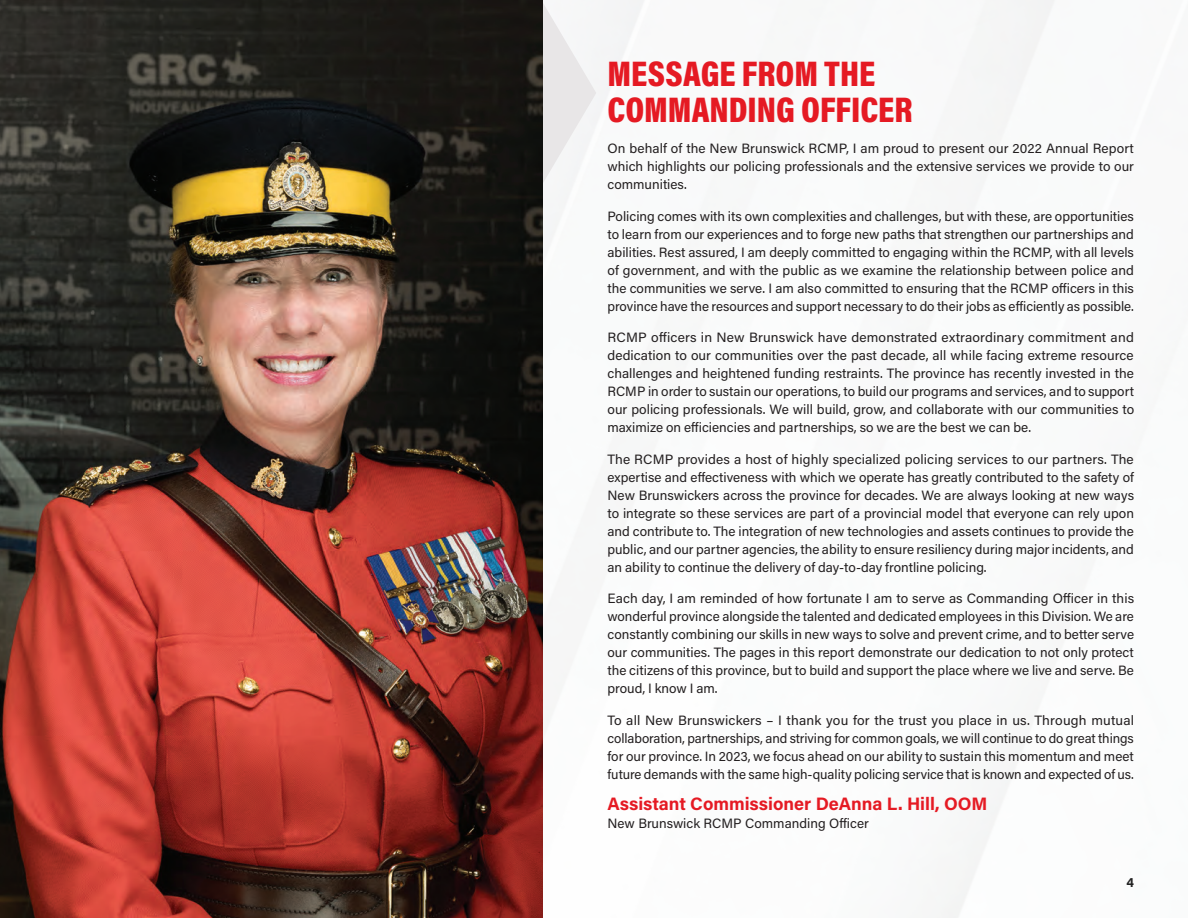
<style>
.page{position:relative;width:1188px;height:918px;background:#fff}
.page>*{position:absolute;margin:0;border:0;box-sizing:border-box;transform-origin:0 0}
.t1{font:900 36px/36px "Acumin Pro Cond";color:#e51a23}
.t2{font:700 18px "Acumin Pro";color:#e51a23}
.t3{font:13.5px/18px "Acumin Pro";color:#231f20;text-align:justify}
.t4{font:700 13.5px "Acumin Pro";color:#222}
</style>
<div class="page">
<img style="left:542px;top:0;width:513px;height:918px">
<svg style="left:542px;top:0;width:54px;height:213px"></svg>
<img style="left:0;top:0;width:542px;height:918px">
<p class="t1" style="left:608px;top:55px;width:306px">MESSAGE FROM THE<br>COMMANDING OFFICER</p>
<p class="t3" style="left:608px;top:139px;width:528px">On behalf of the New Brunswick RCMP, I am proud to present our 2022 Annual Report which highlights our policing professionals and the extensive services we provide to our communities.</p>
<p class="t3" style="left:608px;top:207px;width:528px">Policing comes with its own complexities and challenges, but with these, are opportunities to learn from our experiences and to forge new paths that strengthen our partnerships and abilities. Rest assured, I am deeply committed to engaging within the RCMP, with all levels of government, and with the public as we examine the relationship between police and the communities we serve. I am also committed to ensuring that the RCMP officers in this province have the resources and support necessary to do their jobs as efficiently as possible.</p>
<p class="t3" style="left:608px;top:328px;width:528px">RCMP officers in New Brunswick have demonstrated extraordinary commitment and dedication to our communities over the past decade, all while facing extreme resource challenges and heightened funding restraints. The province has recently invested in the RCMP in order to sustain our operations, to build our programs and services, and to support our policing professionals. We will build, grow, and collaborate with our communities to maximize on efficiencies and partnerships, so we are the best we can be.</p>
<p class="t3" style="left:608px;top:450px;width:528px">The RCMP provides a host of highly specialized policing services to our partners. The expertise and effectiveness with which we operate has greatly contributed to the safety of New Brunswickers across the province for decades. We are always looking at new ways to integrate so these services are part of a provincial model that everyone can rely upon and contribute to. The integration of new technologies and assets continues to provide the public, and our partner agencies, the ability to ensure resiliency during major incidents, and an ability to continue the delivery of day-to-day frontline policing.</p>
<p class="t3" style="left:608px;top:589px;width:528px">Each day, I am reminded of how fortunate I am to serve as Commanding Officer in this wonderful province alongside the talented and dedicated employees in this Division. We are constantly combining our skills in new ways to solve and prevent crime, and to better serve our communities. The pages in this report demonstrate our dedication to not only protect the citizens of this province, but to build and support the place where we live and serve. Be proud, I know I am.</p>
<p class="t3" style="left:608px;top:711px;width:528px">To all New Brunswickers – I thank you for the trust you place in us. Through mutual collaboration, partnerships, and striving for common goals, we will continue to do great things for our province. In 2023, we focus ahead on our ability to sustain this momentum and meet future demands with the same high-quality policing service that is known and expected of us.</p>
<p class="t2" style="left:608px;top:791px;width:382px">Assistant Commissioner DeAnna L. Hill, OOM</p>
<p class="t3" style="left:608px;top:814px;width:263px">New Brunswick RCMP Commanding Officer</p>
<p class="t4" style="left:1126px;top:873px;width:9px">4</p>
</div>
